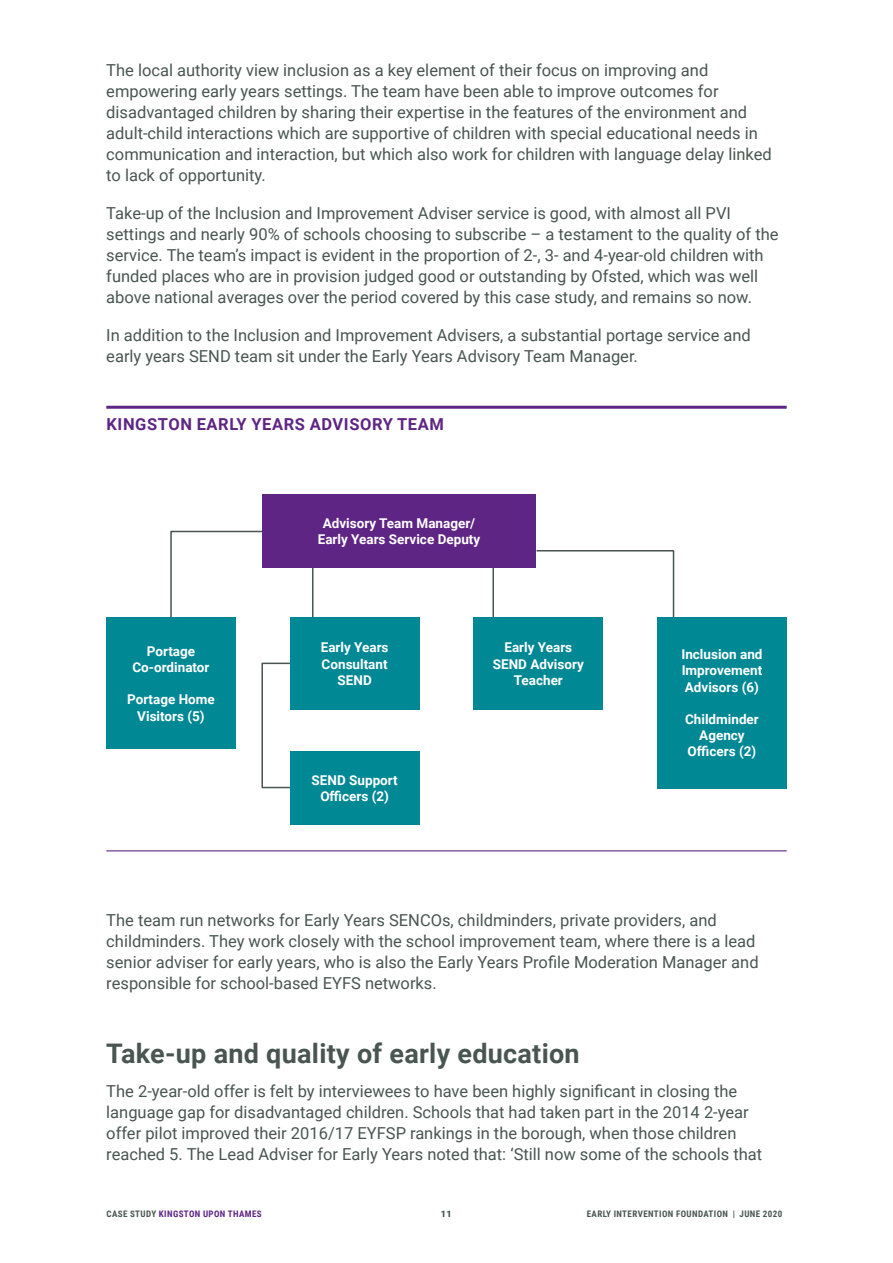
<style>
.page{position:relative;width:893px;height:1263px;background:#fff}
.page>*{position:absolute;margin:0;border:0;box-sizing:border-box;transform-origin:0 0}
.t1{font:700 27px "Roboto";letter-spacing:.01em;color:#495550}
.body_para{font:16.5px/21px "Roboto";color:#495550}
.figure_table_header{font:700 16.5px "Roboto";letter-spacing:.035em;color:#5e2584}
.t2{font:700 13.5px/16.2px "Roboto";color:#fff;text-align:center}
.t3{font:700 9px "Roboto Condensed";letter-spacing:.045em;color:#495550}
.t4{font:700 9px "Roboto Condensed";letter-spacing:.045em;color:#5e2584}
.t5{font:900 9px "Roboto";color:#495550}
.s1{color:#495550}
</style>
<div class="page">
<hr style="left:106px;top:850px;width:681px;height:1px;background:#5e2584">
<hr style="left:106px;top:406px;width:681px;height:3px;background:#5e2584">
<div style="left:106px;top:617px;width:130px;height:132px;background:#008895"></div>
<div style="left:290px;top:617px;width:129px;height:93px;background:#008895"></div>
<div style="left:290px;top:752px;width:129px;height:73px;background:#008895"></div>
<div style="left:474px;top:617px;width:129px;height:93px;background:#008895"></div>
<div style="left:657px;top:617px;width:130px;height:171px;background:#008895"></div>
<svg style="left:170px;top:530px;width:97px;height:88px"></svg>
<div style="left:261px;top:663px;width:30px;height:125px;border:2px solid #495550"></div>
<svg style="left:535px;top:550px;width:140px;height:68px"></svg>
<hr style="left:312px;top:567px;width:1px;height:50px;background:#495550">
<hr style="left:492px;top:567px;width:2px;height:50px;background:#495550">
<div style="left:262px;top:494px;width:274px;height:73px;background:#5e2584"></div>
<p class="body_para" style="left:106px;top:59px;width:667px">The local authority view inclusion as a key element of their focus on improving and empowering early years settings. The team have been able to improve outcomes for disadvantaged children by sharing their expertise in the features of the environment and adult-child interactions which are supportive of children with special educational needs in communication and interaction, but which also work for children with language delay linked to lack of opportunity.</p>
<p class="body_para" style="left:106px;top:202px;width:674px">Take-up of the Inclusion and Improvement Adviser service is good, with almost all PVI settings and nearly 90% of schools choosing to subscribe – a testament to the quality of the service. The team’s impact is evident in the proportion of 2-, 3- and 4-year-old children with funded places who are in provision judged good or outstanding by Ofsted, which was well above national averages over the period covered by this case study, and remains so now.</p>
<p class="body_para" style="left:106px;top:324px;width:646px">In addition to the Inclusion and Improvement Advisers, a substantial portage service and early years SEND team sit under the Early Years Advisory Team Manager.</p>
<p class="figure_table_header" style="left:107px;top:413px;width:339px">KINGSTON EARLY YEARS ADVISORY TEAM</p>
<p class="t2" style="left:132px;top:642px;width:79px">Portage<br>Co-ordinator</p>
<p class="t2" style="left:127px;top:691px;width:89px">Portage Home<br>Visitors (5)</p>
<p class="t2" style="left:318px;top:514px;width:164px">Advisory Team Manager/<br>Early Years Service Deputy</p>
<p class="t2" style="left:321px;top:639px;width:69px">Early Years<br>Consultant<br>SEND</p>
<p class="t2" style="left:312px;top:772px;width:88px">SEND Support<br>Officers (2)</p>
<p class="t2" style="left:493px;top:639px;width:93px">Early Years<br>SEND Advisory<br>Teacher</p>
<p class="t2" style="left:681px;top:646px;width:83px;text-align:justify">Inclusion and Improvement Advisors (6)</p>
<p class="t2" style="left:685px;top:711px;width:75px">Childminder<br>Agency<br>Officers (2)</p>
<p class="body_para" style="left:106px;top:909px;width:654px">The team run networks for Early Years SENCOs, childminders, private providers, and childminders. They work closely with the school improvement team, where there is a lead senior adviser for early years, who is also the Early Years Profile Moderation Manager and responsible for school-based EYFS networks.</p>
<p class="t1" style="left:106px;top:1035px;width:475px">Take-up and quality of early education</p>
<p class="body_para" style="left:106px;top:1080px;width:657px">The 2-year-old offer is felt by interviewees to have been highly significant in closing the language gap for disadvantaged children. Schools that had taken part in the 2014 2-year offer pilot improved their 2016/17 EYFSP rankings in the borough, when those children reached 5. The Lead Adviser for Early Years noted that: ‘Still now some of the schools that</p>
<p class="t4" style="left:106px;top:1207px;width:157px"><span class="s1">CASE STUDY</span> KINGSTON UPON THAMES</p>
<p class="t5" style="left:441px;top:1207px;width:12px">11</p>
<p class="t3" style="left:587px;top:1207px;width:197px">EARLY INTERVENTION FOUNDATION | JUNE 2020</p>
</div>
